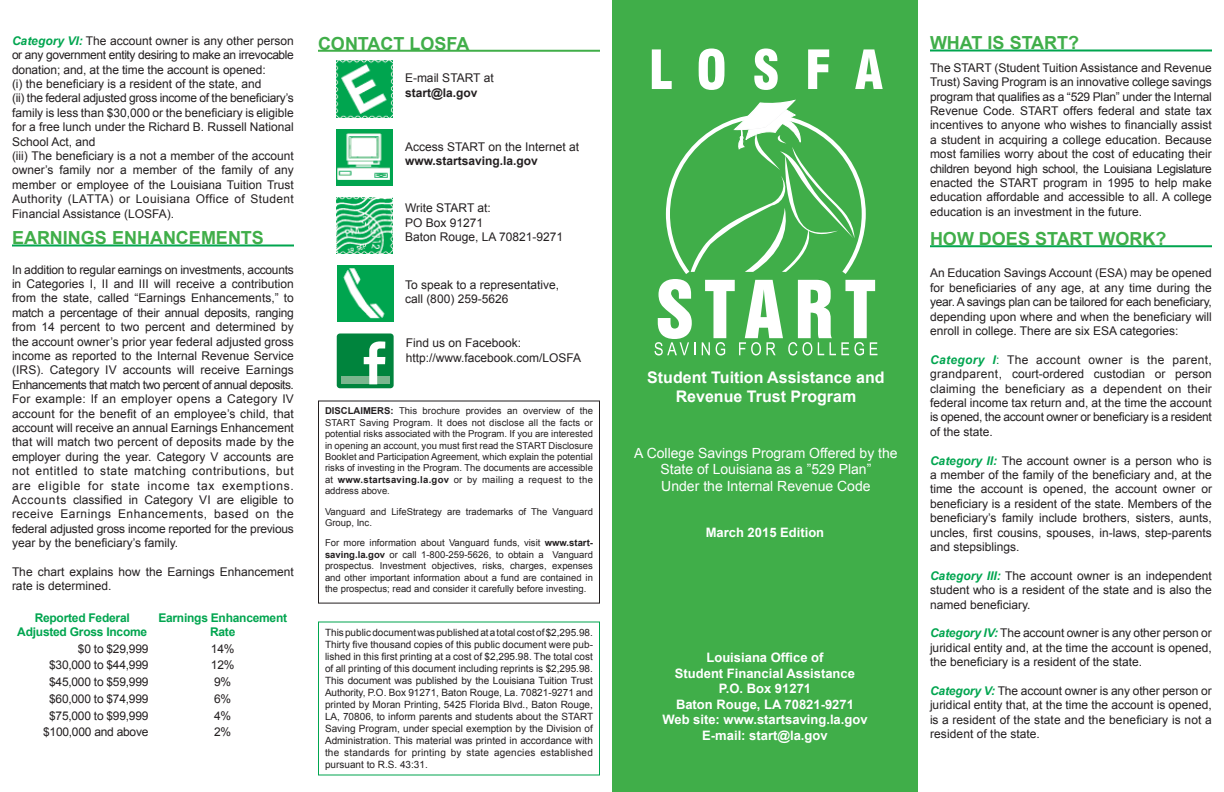
<style>
.page{position:relative;width:1224px;height:792px;background:#fff}
.page>*{position:absolute;margin:0;border:0;box-sizing:border-box;transform-origin:0 0}
.t1{font:700 18px "Arial";color:#40ae49}
.t2{font:700 16px "Arial";color:#fff}
.t3{font:14px "Arial";color:#fff}
.t4{font:700 13px "Arial";color:#fff}
.t5{font:12px/14.4px "Arial";color:#231f20;text-align:justify}
.t6{font:12px "Arial";letter-spacing:-.02em;color:#231f20}
.t7{font:700 12px/14.4px "Arial";letter-spacing:-.02em;color:#00a54f;text-align:center}
.t8{font:700 12px "Arial";color:#231f20}
.t9{font:10px/12px "Arial";letter-spacing:.02em;color:#231f20;text-align:justify}
.t10{font:9.5px/11.4px "Arial";color:#231f20;text-align:justify}
.s1{font-weight:700;font-style:italic;color:#00a54f}
.s2{font-weight:700}
.s3{color:#00843d}
</style>
<div class="page">
<div style="left:612px;top:0;width:306px;height:792px;background:#40ae49"></div>
<svg style="left:652px;top:49px;width:20px;height:40px"></svg>
<svg style="left:699px;top:49px;width:26px;height:41px"></svg>
<svg style="left:754px;top:49px;width:24px;height:41px"></svg>
<svg style="left:808px;top:49px;width:21px;height:40px"></svg>
<svg style="left:855px;top:49px;width:28px;height:40px"></svg>
<svg style="left:655px;top:99px;width:222px;height:257px"></svg>
<hr style="left:318px;top:50px;width:282px;height:2px;background:#40ae49">
<img style="left:336px;top:60px;width:57px;height:57px">
<img style="left:336px;top:130px;width:56px;height:56px">
<img style="left:336px;top:197px;width:56px;height:57px">
<img style="left:337px;top:266px;width:56px;height:56px">
<div style="left:318px;top:400px;width:282px;height:204px;border:1px solid #231f20"></div>
<div style="left:318px;top:622px;width:282px;height:154px;border:1px solid #00a54f"></div>
<hr style="left:930px;top:50px;width:282px;height:2px;background:#00a54f">
<hr style="left:930px;top:245px;width:282px;height:2px;background:#00a54f">
<hr style="left:12px;top:244px;width:282px;height:2px;background:#00a54f">
<div style="left:337px;top:334px;width:57px;height:54px;background:#00843d;border-radius:3px"></div>
<div style="left:341px;top:377px;width:49px;height:7px;background:#7bb68e"></div>
<svg style="left:364px;top:341px;width:21px;height:43px"></svg>
<p class="t5" style="left:12px;top:33px;width:283px"><span class="s1">Category VI:</span> The account owner is any other person or any government entity desiring to make an irrevocable donation; and, at the time the account is opened:</p>
<p class="t5" style="left:12px;top:77px;width:251px">(i) the beneficiary is a resident of the state, and</p>
<p class="t5" style="left:12px;top:91px;width:283px">(ii) the federal adjusted gross income of the beneficiary’s family is less than $30,000 or the beneficiary is eligible for a free lunch under the Richard B. Russell National School Act, and</p>
<p class="t5" style="left:12px;top:149px;width:283px">(iii) The beneficiary is a not a member of the account owner’s family nor a member of the family of any member or employee of the Louisiana Tuition Trust Authority (LATTA) or Louisiana Office of Student Financial Assistance (LOSFA).</p>
<p class="t1" style="left:12px;top:226px;width:253px">EARNINGS ENHANCEMENTS</p>
<p class="t5" style="left:12px;top:262px;width:284px">In addition to regular earnings on investments, accounts in Categories I, II and III will receive a contribution from the state, called “Earnings Enhancements,” to match a percentage of their annual deposits, ranging from 14 percent to two percent and determined by the account owner’s prior year federal adjusted gross income as reported to the Internal Revenue Service (IRS). Category IV accounts will receive Earnings Enhancements that match two percent of annual deposits.<br>For example: If an employer opens a Category IV account for the benefit of an employee’s child, that account will receive an annual Earnings Enhancement that will match two percent of deposits made by the employer during the year. Category V accounts are not entitled to state matching contributions, but are eligible for state income tax exemptions.<br>Accounts classified in Category VI are eligible to receive Earnings Enhancements, based on the federal adjusted gross income reported for the previous year by the beneficiary’s family.</p>
<p class="t5" style="left:12px;top:565px;width:283px">The chart explains how the Earnings Enhancement rate is determined.</p>
<p class="t7" style="left:35px;top:611px;width:97px">Reported Federal</p>
<p class="t7" style="left:17px;top:625px;width:131px">Adjusted Gross Income</p>
<p class="t7" style="left:158px;top:611px;width:130px">Earnings Enhancement<br>Rate</p>
<p class="t5" style="left:78px;top:641px;width:72px">$0 to $29,999</p>
<p class="t5" style="left:211px;top:641px;width:25px">14%</p>
<p class="t6" style="left:49px;top:657px;width:101px">$30,000 to $44,999</p>
<p class="t5" style="left:211px;top:658px;width:25px">12%</p>
<p class="t6" style="left:49px;top:674px;width:101px">$45,000 to $59,999</p>
<p class="t5" style="left:214px;top:675px;width:19px">9%</p>
<p class="t6" style="left:49px;top:691px;width:101px">$60,000 to $74,999</p>
<p class="t5" style="left:214px;top:692px;width:19px">6%</p>
<p class="t6" style="left:49px;top:708px;width:101px">$75,000 to $99,999</p>
<p class="t5" style="left:214px;top:708px;width:19px">4%</p>
<p class="t6" style="left:43px;top:724px;width:107px">$100,000 and above</p>
<p class="t5" style="left:214px;top:725px;width:19px">2%</p>
<p class="t1" style="left:318px;top:31px;width:153px">CONTACT LOSFA</p>
<p class="t5" style="left:405px;top:71px;width:90px">E-mail START at</p>
<p class="t8" style="left:405px;top:84px;width:74px">start@la.gov</p>
<p class="t5" style="left:405px;top:140px;width:176px">Access START on the Internet at</p>
<p class="t8" style="left:405px;top:153px;width:134px">www.startsaving.la.gov</p>
<p class="t5" style="left:405px;top:201px;width:87px">Write START at:</p>
<p class="t5" style="left:405px;top:215px;width:80px">PO Box 91271</p>
<p class="t5" style="left:405px;top:230px;width:160px">Baton Rouge, LA 70821-9271</p>
<p class="t5" style="left:405px;top:277px;width:156px">To speak to a representative,</p>
<p class="t5" style="left:405px;top:292px;width:105px">call (800) 259-5626</p>
<p class="t5" style="left:406px;top:336px;width:117px">Find us on Facebook:</p>
<p class="t5" style="left:406px;top:350px;width:177px">http://www.facebook.com/LOSFA</p>
<p class="t10" style="left:325px;top:405px;width:270px"><span class="s2">DISCLAIMERS:</span> This brochure provides an overview of the START Saving Program. It does not disclose all the facts or potential risks associated with the Program. If you are interested in opening an account, you must first read the START Disclosure Booklet and Participation Agreement, which explain the potential risks of investing in the Program. The documents are accessible at <span class="s2">www.startsaving.la.gov</span> or by mailing a request to the address above.</p>
<p class="t10" style="left:325px;top:506px;width:269px">Vanguard and LifeStrategy are trademarks of The Vanguard<br>Group, Inc.</p>
<p class="t10" style="left:325px;top:537px;width:269px">For more information about Vanguard funds, visit <span class="s2">www.start&shy;saving.la.gov</span> or call 1-800-259-5626, to obtain a Vanguard prospectus. Investment objectives, risks, charges, expenses and other important information about a fund are contained in the prospectus; read and consider it carefully before investing.</p>
<p class="t9" style="left:325px;top:626px;width:270px">This public document was published at a total cost of $2,295.98.<br>Thirty five thousand copies of this public document were pub&shy;lished in this first printing at a cost of $2,295.98. The total cost of all printing of this document including reprints is $2,295.98.<br>This document was published by the Louisiana Tuition Trust Authority, P.O. Box 91271, Baton Rouge, La. 70821-9271 and printed by Moran Printing, 5425 Florida Blvd., Baton Rouge, LA, 70806, to inform parents and students about the START Saving Program, under special exemption by the Division of Administration. This material was printed in accordance with the standards for printing by state agencies established pursuant to R.S. 43:31.</p>
<p class="t2" style="left:647px;top:367px;width:239px">Student Tuition Assistance and</p>
<p class="t2" style="left:676px;top:386px;width:182px">Revenue Trust Program</p>
<p class="t3" style="left:634px;top:444px;width:265px">A College Savings Program Offered by the</p>
<p class="t3" style="left:661px;top:460px;width:212px">State of Louisiana as a ”529 Plan”</p>
<p class="t3" style="left:661px;top:477px;width:211px">Under the Internal Revenue Code</p>
<p class="t4" style="left:706px;top:524px;width:120px">March 2015 Edition</p>
<p class="t4" style="left:706px;top:649px;width:119px">Louisiana Office of</p>
<p class="t4" style="left:675px;top:664px;width:182px">Student Financial Assistance</p>
<p class="t4" style="left:719px;top:680px;width:94px">P.O. Box 91271</p>
<p class="t4" style="left:676px;top:696px;width:179px">Baton Rouge, LA 70821-9271</p>
<p class="t4" style="left:662px;top:711px;width:207px">Web site: www.startsaving.la.gov</p>
<p class="t4" style="left:702px;top:727px;width:127px">E-mail: start@la.gov</p>
<p class="t1" style="left:930px;top:31px;width:151px">WHAT IS START?</p>
<p class="t5" style="left:930px;top:60px;width:283px">The START (Student Tuition Assistance and Revenue Trust) Saving Program is an innovative college savings program that qualifies as a “529 Plan” under the Internal Revenue Code. START offers federal and state tax incentives to anyone who wishes to financially assist a student in acquiring a college education. Because most families worry about the cost of educating their children beyond high school, the Louisiana Legislature enacted the START program in 1995 to help make education affordable and accessible to all. A college education is an investment in the future.</p>
<p class="t1" style="left:930px;top:227px;width:238px">HOW DOES START WORK?</p>
<p class="t5" style="left:930px;top:266px;width:283px">An Education Savings Account (ESA) may be opened for beneficiaries of any age, at any time during the year. A savings plan can be tailored for each beneficiary, depending upon where and when the beneficiary will enroll in college. There are six ESA categories:</p>
<p class="t5" style="left:930px;top:353px;width:283px"><span class="s1">Category I</span><span class="s3">:</span> The account owner is the parent, grandparent, court-ordered custodian or person claiming the beneficiary as a dependent on their federal income tax return and, at the time the account is opened, the account owner or beneficiary is a resident of the state.</p>
<p class="t5" style="left:930px;top:453px;width:284px"><span class="s1">Category II:</span> The account owner is a person who is a member of the family of the beneficiary and, at the time the account is opened, the account owner or beneficiary is a resident of the state. Members of the beneficiary’s family include brothers, sisters, aunts, uncles, first cousins, spouses, in-laws, step-parents and stepsiblings.</p>
<p class="t5" style="left:930px;top:569px;width:283px"><span class="s1">Category III:</span> The account owner is an independent student who is a resident of the state and is also the named beneficiary.</p>
<p class="t5" style="left:930px;top:626px;width:283px"><span class="s1">Category IV:</span> The account owner is any other person or juridical entity and, at the time the account is opened, the beneficiary is a resident of the state.</p>
<p class="t5" style="left:930px;top:684px;width:283px"><span class="s1">Category V:</span> The account owner is any other person or juridical entity that, at the time the account is opened, is a resident of the state and the beneficiary is not a resident of the state.</p>
</div>
